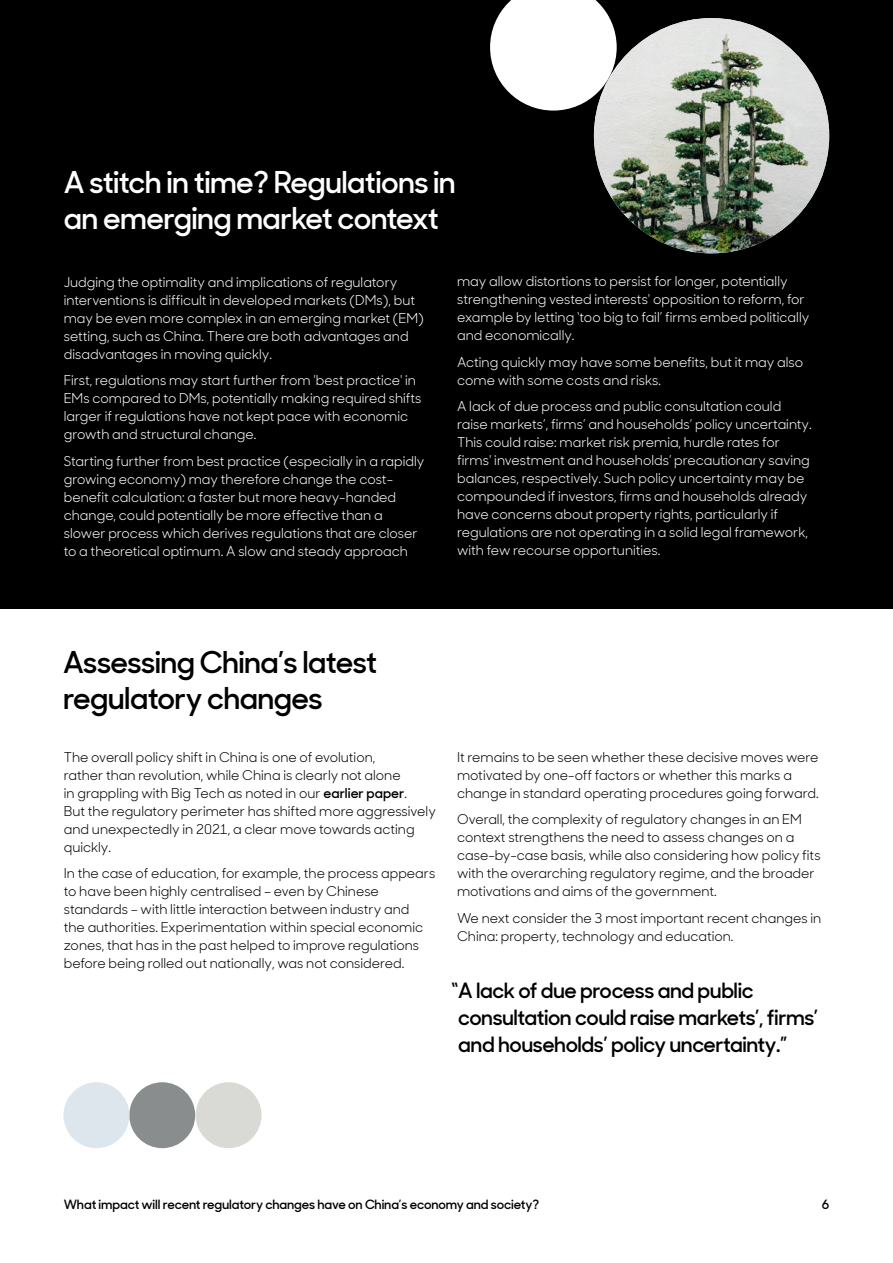
<style>
.page{position:relative;width:893px;height:1263px;background:#fff}
.page>*{position:absolute;margin:0;border:0;box-sizing:border-box;transform-origin:0 0}
.t1{font:600 30px/36px "Sharp Sans Display No 1";letter-spacing:-.02em;color:#fff}
.t2{font:600 30px/36px "Sharp Sans Display No 1";letter-spacing:-.02em;color:#000}
.t3{font:600 21px/27px "Sharp Sans Display No 1";letter-spacing:-.02em;color:#000}
.t4{font:13.5px/18px "Sharp Sans Display No 1";color:#fff}
.t5{font:13.5px/18px "Sharp Sans Display No 1";color:#000}
.t6{font:600 12.75px "Sharp Sans Display No 1";letter-spacing:-.01em;color:#000}
.s1{font-weight:600}
</style>
<div class="page">
<div style="left:0;top:0;width:893px;height:608px;background:#000"></div>
<svg style="left:490px;top:0;width:127px;height:111px;background:#dbdbdb"></svg>
<img style="left:594px;top:18px;width:235px;height:235px;border-radius:118px">
<div style="left:129px;top:1082px;width:66px;height:66px;background:#898d8d;border-radius:50%"></div>
<div style="left:63px;top:1082px;width:66px;height:66px;background:#dde5ed;border-radius:50%"></div>
<div style="left:196px;top:1082px;width:65px;height:66px;background:#d9d9d6;border-radius:50%"></div>
<h1 class="t1" style="left:64px;top:162px;width:394px">A stitch in time? Regulations in an emerging market context</h1>
<p class="t4" style="left:64px;top:272px;width:361px">Judging the optimality and implications of regulatory interventions is difficult in developed markets (DMs), but may be even more complex in an emerging market (EM) setting, such as China. There are both advantages and disadvantages in moving quickly.</p>
<p class="t4" style="left:64px;top:370px;width:359px">First, regulations may start further from 'best practice' in EMs compared to DMs, potentially making required shifts larger if regulations have not kept pace with economic growth and structural change.</p>
<p class="t4" style="left:64px;top:451px;width:362px">Starting further from best practice (especially in a rapidly growing economy) may therefore change the cost&shy;benefit calculation: a faster but more heavy-handed change, could potentially be more effective than a slower process which derives regulations that are closer to a theoretical optimum. A slow and steady approach</p>
<p class="t4" style="left:457px;top:272px;width:354px">may allow distortions to persist for longer, potentially strengthening vested interests' opposition to reform, for example by letting ‘too big to fail’ firms embed politically and economically.</p>
<p class="t4" style="left:457px;top:352px;width:347px">Acting quickly may have some benefits, but it may also come with some costs and risks.</p>
<p class="t4" style="left:457px;top:397px;width:356px">A lack of due process and public consultation could raise markets’, firms’ and households’ policy uncertainty.<br>This could raise: market risk premia, hurdle rates for firms' investment and households’ precautionary saving balances, respectively. Such policy uncertainty may be compounded if investors, firms and households already have concerns about property rights, particularly if regulations are not operating in a solid legal framework, with few recourse opportunities.</p>
<h1 class="t2" style="left:63px;top:642px;width:315px">Assessing China’s latest regulatory changes</h1>
<p class="t5" style="left:64px;top:747px;width:374px">The overall policy shift in China is one of evolution,<br>rather than revolution, while China is clearly not alone<br>in grappling with Big Tech as noted in our <span class="s1">earlier paper</span>.<br>But the regulatory perimeter has shifted more aggressively and unexpectedly in 2021, a clear move towards acting quickly.</p>
<p class="t5" style="left:64px;top:863px;width:373px">In the case of education, for example, the process appears to have been highly centralised – even by Chinese standards – with little interaction between industry and<br>the authorities. Experimentation within special economic zones, that has in the past helped to improve regulations before being rolled out nationally, was not considered.</p>
<p class="t5" style="left:457px;top:747px;width:363px">It remains to be seen whether these decisive moves were motivated by one-off factors or whether this marks a change in standard operating procedures going forward.</p>
<p class="t5" style="left:457px;top:809px;width:365px">Overall, the complexity of regulatory changes in an EM context strengthens the need to assess changes on a case-by-case basis, while also considering how policy fits with the overarching regulatory regime, and the broader motivations and aims of the government.</p>
<p class="t5" style="left:457px;top:908px;width:366px">We next consider the 3 most important recent changes in<br>China: property, technology and education.</p>
<h2 class="t3" style="left:458px;top:975px;width:362px;text-indent:-7px">“A lack of due process and public consultation could raise markets’, firms’ and households’ policy uncertainty.”</h2>
<p class="t6" style="left:64px;top:1194px;width:477px">What impact will recent regulatory changes have on China’s economy and society?</p>
<p class="t6" style="left:822px;top:1194px;width:9px">6</p>
</div>
